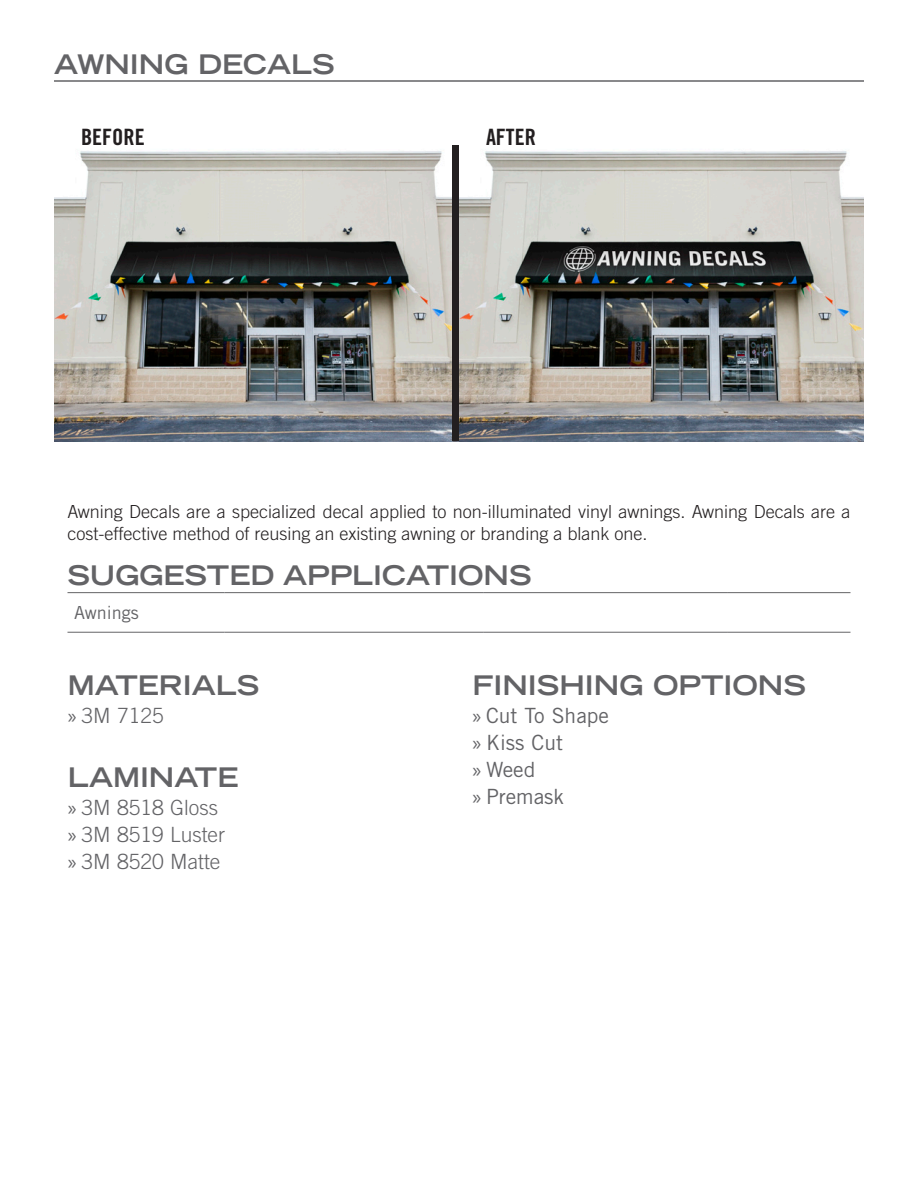
<style>
.page{position:relative;width:918px;height:1188px;background:#fff}
.page>*{position:absolute;margin:0;border:0;box-sizing:border-box;transform-origin:0 0}
.HEADERS{font:700 expanded 27px "Trade Gothic LT Std";color:#636366}
.INFOCOPY{font:22.5px "Trade Gothic LT Std Bd Cn 20";color:#231f20}
.t1{font:300 21px "Trade Gothic LT Std";color:#636366}
.t2{font:21px "Trade Gothic LT Std";color:#636366}
.INFOCOPY-2{font:300 18px/22.5px "Trade Gothic LT Std";color:#231f20}
.t3{font:18px "Trade Gothic LT Std";color:#636366}
.s1{font-family:"Myriad Pro";font-weight:400}
.s2{font-family:"Myriad Pro"}
</style>
<div class="page">
<img style="left:54px;top:145px;width:810px;height:297px">
<hr style="left:54px;top:80px;width:810px;height:2px;background:#636366">
<hr style="left:68px;top:632px;width:157px;height:1px;background:#636366">
<hr style="left:225px;top:632px;width:259px;height:1px;background:#636366">
<hr style="left:484px;top:632px;width:244px;height:1px;background:#636366">
<hr style="left:728px;top:632px;width:122px;height:1px;background:#636366">
<hr style="left:68px;top:592px;width:157px;height:1px;background:#636366">
<hr style="left:225px;top:592px;width:259px;height:1px;background:#636366">
<hr style="left:484px;top:592px;width:244px;height:1px;background:#636366">
<hr style="left:728px;top:592px;width:122px;height:1px;background:#636366">
<div style="left:452px;top:145px;width:6px;height:296px;background:#231f20"></div>
<p class="HEADERS" style="left:54px;top:46px;width:282px">AWNING DECALS</p>
<p class="INFOCOPY" style="left:81px;top:123px;width:65px">BEFORE</p>
<p class="INFOCOPY" style="left:486px;top:123px;width:51px">AFTER</p>
<p class="INFOCOPY-2" style="left:68px;top:500px;width:784px">Awning Decals are a specialized decal applied to non-illuminated vinyl awnings. Awning Decals are a cost-effective method of reusing an existing awning or branding a blank one.</p>
<p class="HEADERS" style="left:68px;top:557px;width:466px">SUGGESTED APPLICATIONS</p>
<p class="t3" style="left:74px;top:602px;width:66px">Awnings</p>
<p class="HEADERS" style="left:68px;top:667px;width:193px">MATERIALS</p>
<p class="t1" style="left:68px;top:703px;width:97px"><span class="s1">»</span> 3M 7125</p>
<p class="HEADERS" style="left:68px;top:759px;width:172px">LAMINATE</p>
<p class="t1" style="left:68px;top:795px;width:152px"><span class="s1">»</span> 3M 8518 Gloss</p>
<p class="t1" style="left:68px;top:822px;width:159px"><span class="s1">»</span> 3M 8519 Luster</p>
<p class="t1" style="left:68px;top:849px;width:154px"><span class="s1">»</span> 3M 8520 Matte</p>
<p class="HEADERS" style="left:472px;top:667px;width:335px">FINISHING OPTIONS</p>
<p class="t2" style="left:472px;top:703px;width:138px"><span class="s2">»</span> Cut To Shape</p>
<p class="t2" style="left:472px;top:730px;width:92px"><span class="s2">»</span> Kiss Cut</p>
<p class="t2" style="left:472px;top:757px;width:64px"><span class="s2">»</span> Weed</p>
<p class="t2" style="left:472px;top:784px;width:93px"><span class="s2">»</span> Premask</p>
</div>
